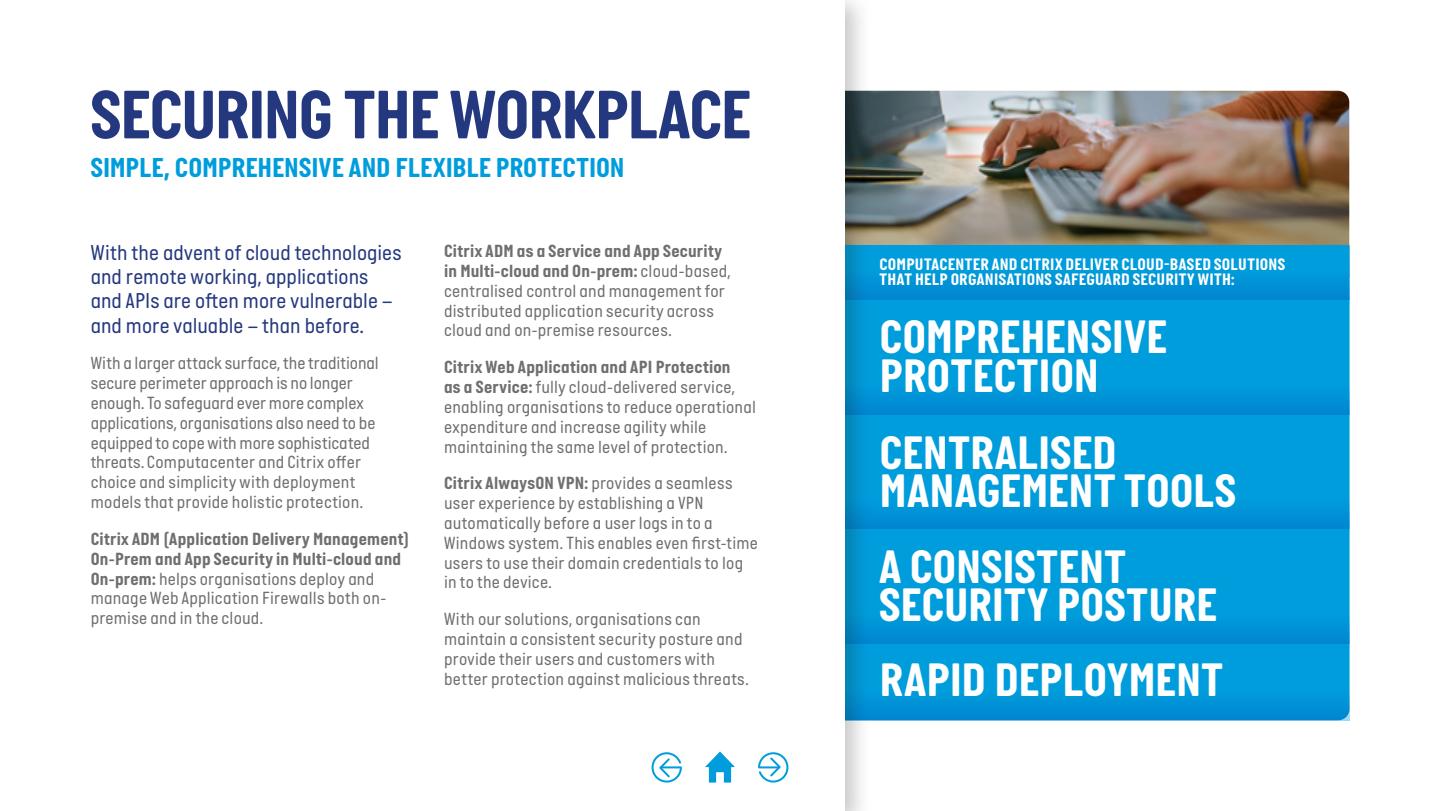
<style>
.page{position:relative;width:1440px;height:811px;background:#fff}
.page>*{position:absolute;margin:0;border:0;box-sizing:border-box;transform-origin:0 0}
.t1{font:700 70px "Italian Plate No One";letter-spacing:-.015em;color:#24387f}
.t2{font:700 48px/38.4px "Italian Plate No One";letter-spacing:.005em;color:#fff}
.t3{font:700 28px "Italian Plate No One";letter-spacing:.01em;color:#009ddc}
.t4{font:22px/24.2px "Italian Plate No One";color:#24387f}
.t5{font:18px/19.8px "Italian Plate No One";letter-spacing:.01em;color:#706f6f}
.t6{font:700 18px/19.8px "Italian Plate No One";letter-spacing:.01em;color:#706f6f}
.t7{font:700 17px/15.2px "Italian Plate No One";letter-spacing:.025em;color:#fff}
.s1{font-weight:400}
.s2{font-weight:700}
</style>
<div class="page">
<img style="left:873px;top:91px;width:476px;height:154px">
<div style="left:873px;top:245px;width:477px;height:446px;background:#009ddc"></div>
<div style="left:845px;top:270px;width:505px;height:29px;background:#0091d6"></div>
<div style="left:0;top:0;width:873px;height:811px;background:#1d1d1b;opacity:.25"></div>
<div style="left:0;top:0;width:845px;height:811px;background:#fff"></div>
<div style="left:845px;top:614px;width:505px;height:30px;background:#0091d5"></div>
<div style="left:845px;top:691px;width:505px;height:29px;background:#0091d5"></div>
<div style="left:845px;top:499px;width:505px;height:30px;background:#0091d6"></div>
<div style="left:845px;top:385px;width:505px;height:29px;background:#0091d5"></div>
<svg style="left:705px;top:751px;width:30px;height:31px"></svg>
<svg style="left:758px;top:752px;width:31px;height:31px"></svg>
<svg style="left:651px;top:752px;width:31px;height:31px"></svg>
<h1 class="t1" style="left:91px;top:77px;width:661px">SECURING THE WORKPLACE</h1>
<h3 class="t3" style="left:91px;top:152px;width:535px">SIMPLE, COMPREHENSIVE AND FLEXIBLE PROTECTION</h3>
<p class="t4" style="left:91px;top:240px;width:312px">With the advent of cloud technologies and remote working, applications and APIs are often more vulnerable – and more valuable – than before.</p>
<p class="t5" style="left:91px;top:353px;width:290px">With a larger attack surface, the traditional secure perimeter approach is no longer enough. To safeguard ever more complex applications, organisations also need to be equipped to cope with more sophisticated threats. Computacenter and Citrix offer choice and simplicity with deployment models that provide holistic protection.</p>
<p class="t6" style="left:91px;top:529px;width:320px">Citrix ADM (Application Delivery Management)<br>On-Prem and App Security in Multi-cloud and On-prem: <span class="s1">helps organisations deploy and manage Web Application Firewalls both on&shy;premise and in the cloud.</span></p>
<p class="t5" style="left:444px;top:241px;width:288px"><span class="s2">Citrix ADM as a Service and App Security in Multi-cloud and On-prem:</span> cloud-based, centralised control and management for distributed application security across cloud and on-premise resources.</p>
<p class="t5" style="left:444px;top:357px;width:313px"><span class="s2">Citrix Web Application and API Protection<br>as a Service:</span> fully cloud-delivered service, enabling organisations to reduce operational expenditure and increase agility while maintaining the same level of protection.</p>
<p class="t5" style="left:444px;top:473px;width:315px"><span class="s2">Citrix AlwaysON VPN:</span> provides a seamless user experience by establishing a VPN automatically before a user logs in to a Windows system. This enables even first-time users to use their domain credentials to log in to the device.</p>
<p class="t5" style="left:444px;top:609px;width:306px">With our solutions, organisations can maintain a consistent security posture and provide their users and customers with better protection against malicious threats.</p>
<p class="t7" style="left:880px;top:256px;width:407px">COMPUTACENTER AND CITRIX DELIVER CLOUD-BASED SOLUTIONS<br>THAT HELP ORGANISATIONS SAFEGUARD SECURITY WITH:</p>
<h2 class="t2" style="left:880px;top:318px;width:289px">COMPREHENSIVE<br>PROTECTION</h2>
<h2 class="t2" style="left:880px;top:433px;width:358px">CENTRALISED<br>MANAGEMENT TOOLS</h2>
<h2 class="t2" style="left:880px;top:547px;width:339px">A CONSISTENT<br>SECURITY POSTURE</h2>
<h2 class="t2" style="left:880px;top:660px;width:345px">RAPID DEPLOYMENT</h2>
</div>
